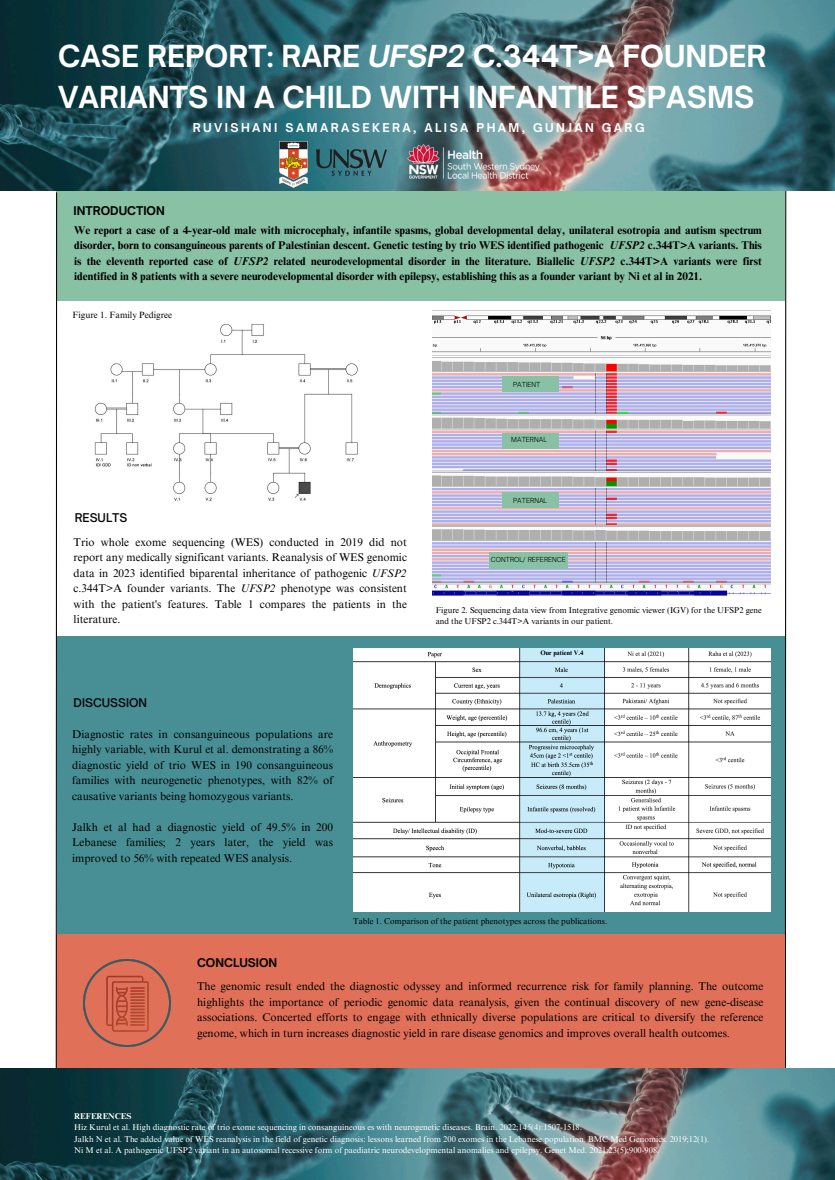
<style>
.page{position:relative;width:835px;height:1180px;background:#fff}
.page>*{position:absolute;margin:0;border:0;box-sizing:border-box;transform-origin:0 0}
.t1{font:700 29.05px/40.6px "Open Sauce One";color:#fff}
.t2{font:700 11.65px "Open Sauce One";letter-spacing:.21em;color:#fff}
.t3{font:700 11.55px "Open Sauce One";color:#000}
.t4{font:500 11.55px "Open Sauce One";color:#000}
.t5{font:11.2px/15.5px "Times NRMT Pro";color:#000;text-align:justify}
.t6{font:700 11.2px/15.5px "Times NRMT Pro";color:#000;text-align:justify}
.t7{font:9.06px "Times NRMT Pro";color:#000}
.t8{font:8.44px/11.5px "Times NRMT Pro";color:#fff}
.t9{font:8.4px/11.5px "Times NRMT Pro";color:#000}
.t10{font:300 6.65px "Open Sauce One";color:#000}
.t11{font:700 6.54px "Times NRMT Pro";color:#000}
.s1{font-style:italic}
.s2{font-weight:700}
</style>
<div class="page">
<div style="left:56px;top:180px;width:728px;height:121px;background:#89c1a5"></div>
<div style="left:57px;top:636px;width:727px;height:298px;background:#488e95"></div>
<svg style="left:784px;top:191px;width:2px;height:877px"></svg>
<img style="left:0;top:0;width:834px;height:191px">
<div style="left:56px;top:934px;width:728px;height:134px;background:#e17059"></div>
<img style="left:83px;top:959px;width:88px;height:88px">
<img style="left:280px;top:142px;width:106px;height:45px">
<img style="left:407px;top:144px;width:133px;height:34px">
<img style="left:0;top:1068px;width:834px;height:112px">
<svg style="left:55px;top:192px;width:3px;height:876px"></svg>
<img style="left:353px;top:648px;width:417px;height:263px">
<img style="left:432px;top:315px;width:338px;height:281px">
<div style="left:502px;top:377px;width:56px;height:15px;background:#89c1a5"></div>
<div style="left:502px;top:492px;width:56px;height:15px;background:#89c1a5"></div>
<div style="left:502px;top:433px;width:56px;height:16px;background:#89c1a5"></div>
<div style="left:489px;top:551px;width:78px;height:17px;background:#89c1a5"></div>
<div style="left:552px;top:651px;width:30px;height:7px;background:#caedfc"></div>
<img style="left:94px;top:324px;width:264px;height:177px">
<h6 class="t1" style="left:58px;top:36px;width:710px">CASE REPORT: RARE <span class="s1">UFSP2</span> C.344T&gt;A FOUNDER<br>VARIANTS IN A CHILD WITH INFANTILE SPASMS</h6>
<h6 class="t3" style="left:74px;top:204px;width:93px">INTRODUCTION</h6>
<h4 class="t2" style="left:193px;top:120px;width:453px">RUVISHANI SAMARASEKERA, ALISA PHAM, GUNJAN GARG</h4>
<h6 class="t6" style="left:74px;top:224px;width:689px">We report a case of a 4-year-old male with microcephaly, infantile spasms, global developmental delay, unilateral esotropia and autism spectrum disorder, born to consanguineous parents of Palestinian descent. Genetic testing by trio WES identified pathogenic <span class="s1">UFSP2</span> c.344T&gt;A variants. This is the eleventh reported case of <span class="s1">UFSP2</span> related neurodevelopmental disorder in the literature. Biallelic <span class="s1">UFSP2</span> c.344T&gt;A variants were first identified in 8 patients with a severe neurodevelopmental disorder with epilepsy, establishing this as a founder variant by Ni et al in 2021.</h6>
<p class="t7" style="left:72px;top:311px;width:101px">Figure 1. Family Pedigree</p>
<h4 class="t4" style="left:75px;top:510px;width:54px">RESULTS</h4>
<h6 class="t5" style="left:74px;top:536px;width:335px">Trio whole exome sequencing (WES) conducted in 2019 did not report any medically significant variants. Reanalysis of WES genomic data in 2023 identified biparental inheritance of pathogenic <span class="s1">UFSP2 </span>c.344T&gt;A founder variants. The <span class="s1">UFSP2</span> phenotype was consistent with the patient's features. Table 1 compares the patients in the literature.</h6>
<h4 class="t4" style="left:74px;top:695px;width:75px">DISCUSSION</h4>
<h5 class="t5" style="left:72px;top:728px;width:262px">Diagnostic rates in consanguineous populations are highly variable, with Kurul et al. demonstrating a 86% diagnostic yield of trio WES in 190 consanguineous families with neurogenetic phenotypes, with 82% of causative variants being homozygous variants.</h5>
<p class="t5" style="left:72px;top:820px;width:262px">Jalkh et al had a diagnostic yield of 49.5% in 200<br>Lebanese families; 2 years later, the yield was improved to 56% with repeated WES analysis.</p>
<h5 class="t10" style="left:513px;top:381px;width:29px">PATIENT</h5>
<p class="t10" style="left:511px;top:436px;width:37px">MATERNAL</p>
<h2 class="t10" style="left:513px;top:497px;width:35px">PATERNAL</h2>
<h4 class="t10" style="left:491px;top:555px;width:76px">CONTROL/ REFERENCE</h4>
<p class="t9" style="left:435px;top:605px;width:327px">Figure 2. Sequencing data view from Integrative genomic viewer (IGV) for the UFSP2 gene and the UFSP2 c.344T&gt;A variants in our patient.</p>
<h5 class="t11" style="left:540px;top:651px;width:45px">Our patient V.4</h5>
<h5 class="t3" style="left:197px;top:955px;width:82px">CONCLUSION</h5>
<p class="t9" style="left:353px;top:916px;width:256px">Table 1. Comparison of the patient phenotypes across the publications.</p>
<h2 class="t5" style="left:197px;top:980px;width:567px">The genomic result ended the diagnostic odyssey and informed recurrence risk for family planning. The outcome highlights the importance of periodic genomic data reanalysis, given the continual discovery of new gene-disease associations. Concerted efforts to engage with ethnically diverse populations are critical to diversify the reference genome, which in turn increases diagnostic yield in rare disease genomics and improves overall health outcomes.</h2>
<p class="t8" style="left:74px;top:1111px;width:636px"><span class="s2">REFERENCES<br></span>Hiz Kurul et al. High diagnostic rate of trio exome sequencing in consanguineous es with neurogenetic diseases. Brain. 2022;145(4):1507-1518.<br>Jalkh N et al. The added value of WES reanalysis in the field of genetic diagnosis: lessons learned from 200 exomes in the Lebanese population. BMC Med Genomics. 2019;12(1).<br>Ni M et al. A pathogenic UFSP2 variant in an autosomal recessive form of paediatric neurodevelopmental anomalies and epilepsy. Genet Med. 2021;23(5):900-908.</p>
</div>
